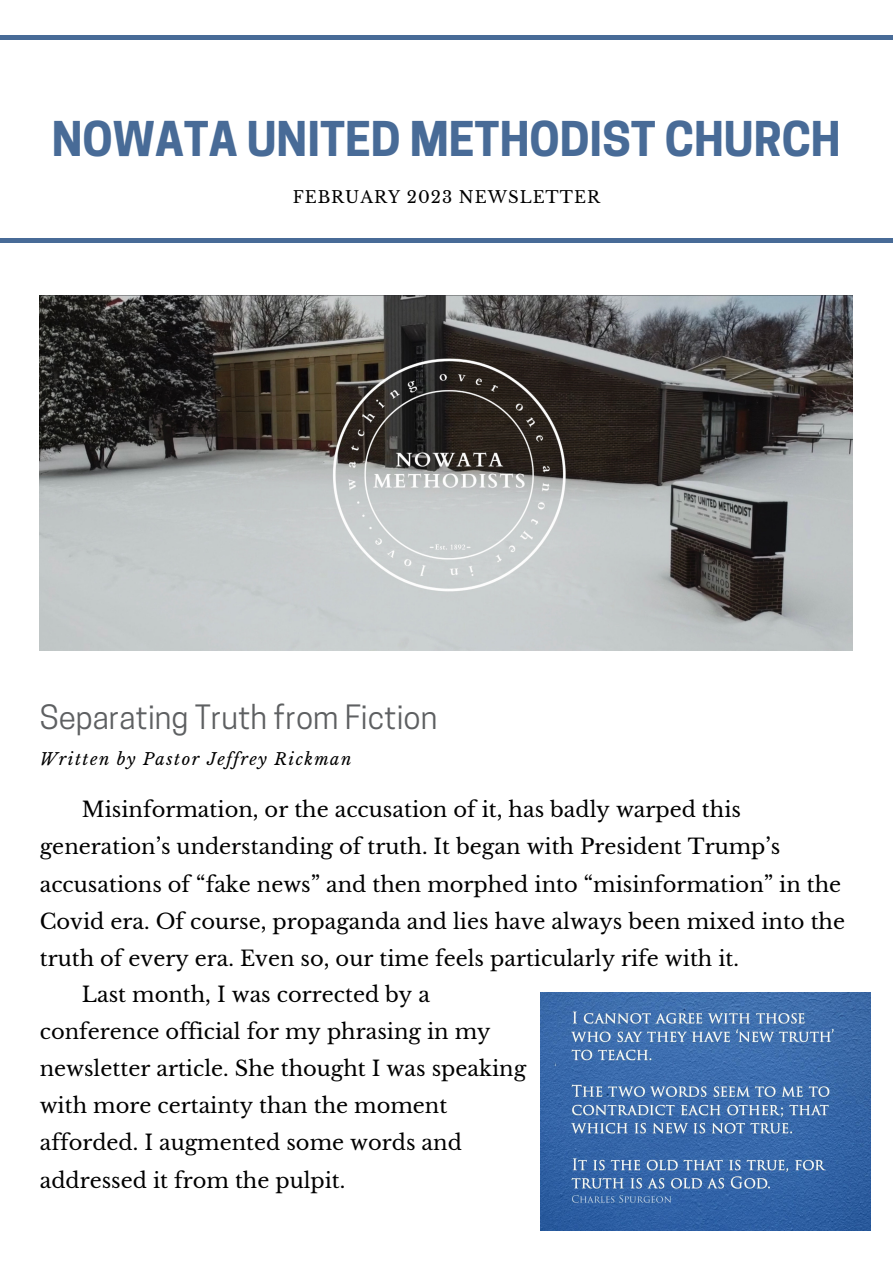
<style>
.page{position:relative;width:893px;height:1264px;background:#fff}
.page>*{position:absolute;margin:0;border:0;box-sizing:border-box;transform-origin:0 0}
.t1{font:700 45px "Cooper Hewitt";color:#486b97}
.t2{font:31.5px "Cooper Hewitt";color:#5e6062}
.t3{font:21px "Libre Baskerville";color:#000}
.t4{font:italic 16.5px "Libre Baskerville";letter-spacing:.09em;color:#000}
.t5{font:16.5px "Libre Baskerville";letter-spacing:.06em;color:#000}
</style>
<div class="page">
<hr style="left:0;top:36px;width:892px;height:4px;background:#486b97">
<hr style="left:0;top:238px;width:892px;height:4px;background:#486b97">
<img style="left:40px;top:295px;width:812px;height:355px">
<img style="left:540px;top:992px;width:330px;height:238px">
<h1 class="t1" style="left:52px;top:122px;width:790px">NOWATA UNITED METHODIST CHURCH</h1>
<p class="t5" style="left:293px;top:187px;width:309px">FEBRUARY 2023 NEWSLETTER</p>
<h2 class="t2" style="left:40px;top:705px;width:399px">Separating Truth from Fiction</h2>
<p class="t4" style="left:40px;top:749px;width:313px">Written by Pastor Jeffrey Rickman</p>
<p class="t3" style="left:82px;top:797px;width:660px">Misinformation, or the accusation of it, has badly warped this</p>
<p class="t3" style="left:40px;top:834px;width:742px">generation’s understanding of truth. It began with President Trump’s</p>
<p class="t3" style="left:40px;top:871px;width:802px">accusations of “fake news” and then morphed into “misinformation” in the</p>
<p class="t3" style="left:40px;top:908px;width:806px">Covid era. Of course, propaganda and lies have always been mixed into the</p>
<p class="t3" style="left:40px;top:945px;width:700px">truth of every era. Even so, our time feels particularly rife with it.</p>
<p class="t3" style="left:82px;top:981px;width:349px">Last month, I was corrected by a</p>
<p class="t3" style="left:40px;top:1018px;width:452px">conference official for my phrasing in my</p>
<p class="t3" style="left:40px;top:1055px;width:488px">newsletter article. She thought I was speaking</p>
<p class="t3" style="left:40px;top:1092px;width:409px">with more certainty than the moment</p>
<p class="t3" style="left:40px;top:1130px;width:423px">afforded. I augmented some words and</p>
<p class="t3" style="left:40px;top:1167px;width:307px">addressed it from the pulpit.</p>
</div>
